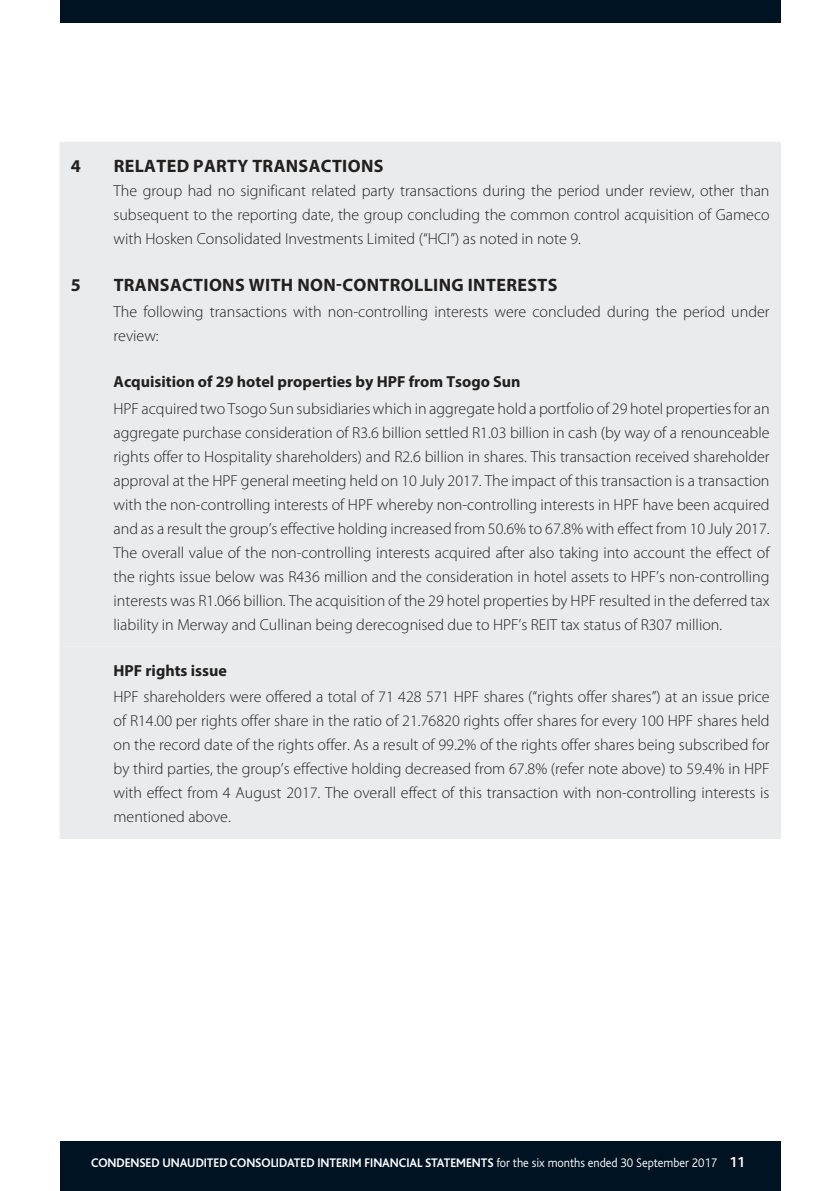
<style>
.page{position:relative;width:840px;height:1191px;background:#fff}
.page>*{position:absolute;margin:0;border:0;box-sizing:border-box;transform-origin:0 0}
.t1{font:700 18px "Myriad Pro";letter-spacing:.02em;color:#221f1f}
.t2{font:300 16px/24px "Myriad Pro";color:#221f1f;text-align:justify}
.t3{font:700 16px "Myriad Pro";color:#221f1f}
.t4{font:700 13px "Bliss";letter-spacing:-.005em;color:#fff;scale:.95 1}
.s1{font-weight:300}
.s2{font-size:15px}
</style>
<div class="page">
<div style="left:60px;top:0;width:720px;height:23px;background:#001322"></div>
<div style="left:60px;top:1141px;width:720px;height:50px;background:#001322"></div>
<div style="left:60px;top:142px;width:720px;height:504px;background:#eaebec"></div>
<div style="left:60px;top:646px;width:720px;height:193px;background:#eaebec"></div>
<p class="t1" style="left:71px;top:159px;width:11px">4</p>
<p class="t1" style="left:114px;top:159px;width:271px">RELATED PARTY TRANSACTIONS</p>
<p class="t2" style="left:113px;top:179px;width:657px">The group had no significant related party transactions during the period under review, other than subsequent to the reporting date, the group concluding the common control acquisition of Gameco with Hosken Consolidated Investments Limited (“HCI”) as noted in note 9.</p>
<p class="t1" style="left:71px;top:278px;width:11px">5</p>
<p class="t1" style="left:114px;top:278px;width:445px">TRANSACTIONS WITH NON-CONTROLLING INTERESTS</p>
<p class="t2" style="left:113px;top:301px;width:657px">The following transactions with non-controlling interests were concluded during the period under review:</p>
<p class="t3" style="left:113px;top:376px;width:408px">Acquisition of 29 hotel properties by HPF from Tsogo Sun</p>
<p class="t2" style="left:113px;top:397px;width:657px">HPF acquired two Tsogo Sun subsidiaries which in aggregate hold a portfolio of 29 hotel properties for an aggregate purchase consideration of R3.6 billion settled R1.03 billion in cash (by way of a renounceable rights offer to Hospitality shareholders) and R2.6 billion in shares. This transaction received shareholder approval at the HPF general meeting held on 10 July 2017. The impact of this transaction is a transaction with the non-controlling interests of HPF whereby non-controlling interests in HPF have been acquired and as a result the group’s effective holding increased from 50.6% to 67.8% with effect from 10 July 2017.<br>The overall value of the non-controlling interests acquired after also taking into account the effect of the rights issue below was R436 million and the consideration in hotel assets to HPF’s non-controlling interests was R1.066 billion. The acquisition of the 29 hotel properties by HPF resulted in the deferred tax liability in Merway and Cullinan being derecognised due to HPF’s REIT tax status of R307 million.</p>
<p class="t3" style="left:113px;top:664px;width:115px">HPF rights issue</p>
<p class="t2" style="left:113px;top:686px;width:657px">HPF shareholders were offered a total of 71 428 571 HPF shares (“rights offer shares”) at an issue price of R14.00 per rights offer share in the ratio of 21.76820 rights offer shares for every 100 HPF shares held on the record date of the rights offer. As a result of 99.2% of the rights offer shares being subscribed for by third parties, the group’s effective holding decreased from 67.8% (refer note above) to 59.4% in HPF with effect from 4 August 2017. The overall effect of this transaction with non-controlling interests is mentioned above.</p>
<p class="t4" style="left:91px;top:1154px;width:689px">CONDENSED UNAUDITED CONSOLIDATED INTERIM FINANCIAL STATEMENTS <span class="s1">for the six months ended 30 September 2017</span> <span class="s2">11</span></p>
</div>
